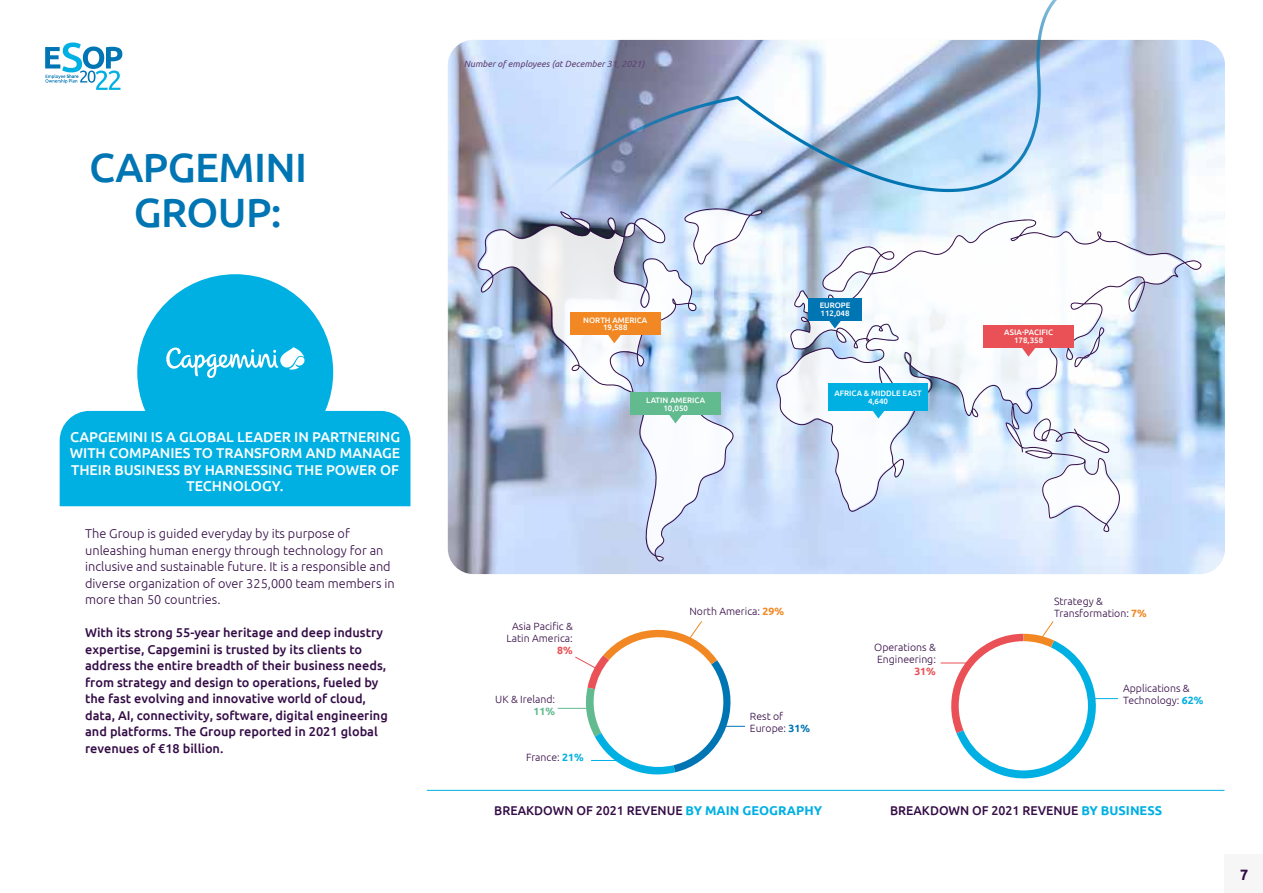
<style>
.page{position:relative;width:1263px;height:893px;background:#fff}
.page>*{position:absolute;margin:0;border:0;box-sizing:border-box;transform-origin:0 0}
.t1{font:500 40.95px/45px "Ubuntu";letter-spacing:-.015em;color:#0075b3;text-align:center}
.t2{font:700 15px "Ubuntu";color:#340c46;scale:.95 1}
.t3{font:500 14.25px/16.5px "Ubuntu";color:#fff;text-align:center}
.t4{font:500 12.75px/16.5px "Ubuntu";color:#340c46}
.t5{font:300 12.75px/16.5px "Ubuntu";color:#340c46}
.t6{font:300 10.5px/12px "Ubuntu";color:#340c46}
.t7{font:700 10.5px "Ubuntu";color:#ea5156}
.t8{font:700 10.5px "Ubuntu";color:#62ba8f}
.t9{font:italic 9px "Ubuntu";color:#5f4171}
.t10{font:500 7.95px/7.9px "Ubuntu";color:#fff;text-align:center}
.s1{font-weight:700;color:#00b0e3}
.s2{font-weight:700;color:#f18823}
.s3{font-weight:700;color:#0075b3}
</style>
<div class="page">
<img style="left:448px;top:40px;width:777px;height:534px">
<div style="left:1225px;top:855px;width:38px;height:38px;background:#f6f6f6"></div>
<div style="left:137px;top:274px;width:196px;height:196px;background:#00b0e3;border-radius:50%"></div>
<svg style="left:775px;top:218px;width:427px;height:294px"></svg>
<svg style="left:1005px;top:407px;width:115px;height:125px"></svg>
<svg style="left:1064px;top:327px;width:40px;height:40px"></svg>
<div style="left:60px;top:411px;width:350px;height:95px;background:#00b0e3"></div>
<svg style="left:572px;top:0;width:630px;height:189px"></svg>
<svg style="left:166px;top:347px;width:139px;height:31px"></svg>
<div style="left:808px;top:298px;width:54px;height:22px;background:#0075b3"></div>
<div style="left:828px;top:383px;width:100px;height:27px;background:#00b0e3"></div>
<div style="left:983px;top:325px;width:91px;height:23px;background:#ea5156"></div>
<svg style="left:476px;top:207px;width:286px;height:354px"></svg>
<svg style="left:828px;top:320px;width:17px;height:23px"></svg>
<svg style="left:872px;top:353px;width:38px;height:66px"></svg>
<svg style="left:1022px;top:348px;width:13px;height:9px"></svg>
<hr style="left:427px;top:790px;width:797px;height:1px;background:#00b0e3">
<svg style="left:558px;top:621px;width:187px;height:154px"></svg>
<svg style="left:941px;top:621px;width:177px;height:158px"></svg>
<svg style="left:45px;top:43px;width:77px;height:47px"></svg>
<h1 class="t1" style="left:89px;top:143px;width:219px">CAPGEMINI<br>GROUP:</h1>
<p class="t3" style="left:70px;top:428px;width:332px">CAPGEMINI IS A GLOBAL LEADER IN PARTNERING WITH COMPANIES TO TRANSFORM AND MANAGE THEIR BUSINESS BY HARNESSING THE POWER OF TECHNOLOGY.</p>
<p class="t5" style="left:85px;top:525px;width:311px">The Group is guided everyday by its purpose of unleashing human energy through technology for an inclusive and sustainable future. It is a responsible and diverse organization of over 325,000 team members in more than 50 countries.</p>
<p class="t4" style="left:85px;top:624px;width:304px">With its strong 55-year heritage and deep industry expertise, Capgemini is trusted by its clients to address the entire breadth of their business needs, from strategy and design to operations, fueled by the fast evolving and innovative world of cloud, data, AI, connectivity, software, digital engineering and platforms. The Group reported in 2021 global revenues of €18 billion.</p>
<p class="t9" style="left:464px;top:58px;width:182px">Number of employees (at December 31, 2021)</p>
<p class="t10" style="left:583px;top:315px;width:66px">NORTH AMERICA<br>19,588</p>
<p class="t10" style="left:820px;top:301px;width:32px;text-align:left">EUROPE<br>112,048</p>
<p class="t10" style="left:646px;top:396px;width:60px">LATIN AMERICA<br>10,050</p>
<p class="t10" style="left:834px;top:389px;width:89px">AFRICA &amp; MIDDLE EAST<br>4,640</p>
<p class="t10" style="left:1004px;top:328px;width:50px">ASIA-PACIFIC<br>178,358</p>
<p class="t6" style="left:507px;top:620px;width:68px;text-align:center">Asia Pacific &amp;<br>Latin America:</p>
<p class="t7" style="left:557px;top:644px;width:17px">8%</p>
<p class="t6" style="left:495px;top:693px;width:62px">UK &amp; Ireland:</p>
<p class="t8" style="left:534px;top:705px;width:23px">11%</p>
<p class="t6" style="left:526px;top:751px;width:59px">France: <span class="s1">21%</span></p>
<p class="t6" style="left:689px;top:605px;width:96px">North America: <span class="s2">29%</span></p>
<p class="t6" style="left:750px;top:710px;width:62px">Rest of<br>Europe: <span class="s3">31%</span></p>
<p class="t6" style="left:874px;top:641px;width:63px">Operations &amp;<br>Engineering:</p>
<p class="t7" style="left:914px;top:665px;width:23px">31%</p>
<p class="t6" style="left:1054px;top:595px;width:94px">Strategy &amp;<br>Transformation: <span class="s2">7%</span></p>
<p class="t6" style="left:1123px;top:682px;width:82px">Applications &amp;<br>Technology: <span class="s1">62%</span></p>
<p class="t4" style="left:494px;top:801px;width:329px">BREAKDOWN OF 2021 REVENUE <span class="s1">BY MAIN GEOGRAPHY</span></p>
<p class="t4" style="left:890px;top:801px;width:274px">BREAKDOWN OF 2021 REVENUE <span class="s1">BY BUSINESS</span></p>
<p class="t2" style="left:1240px;top:865px;width:10px">7</p>
</div>
